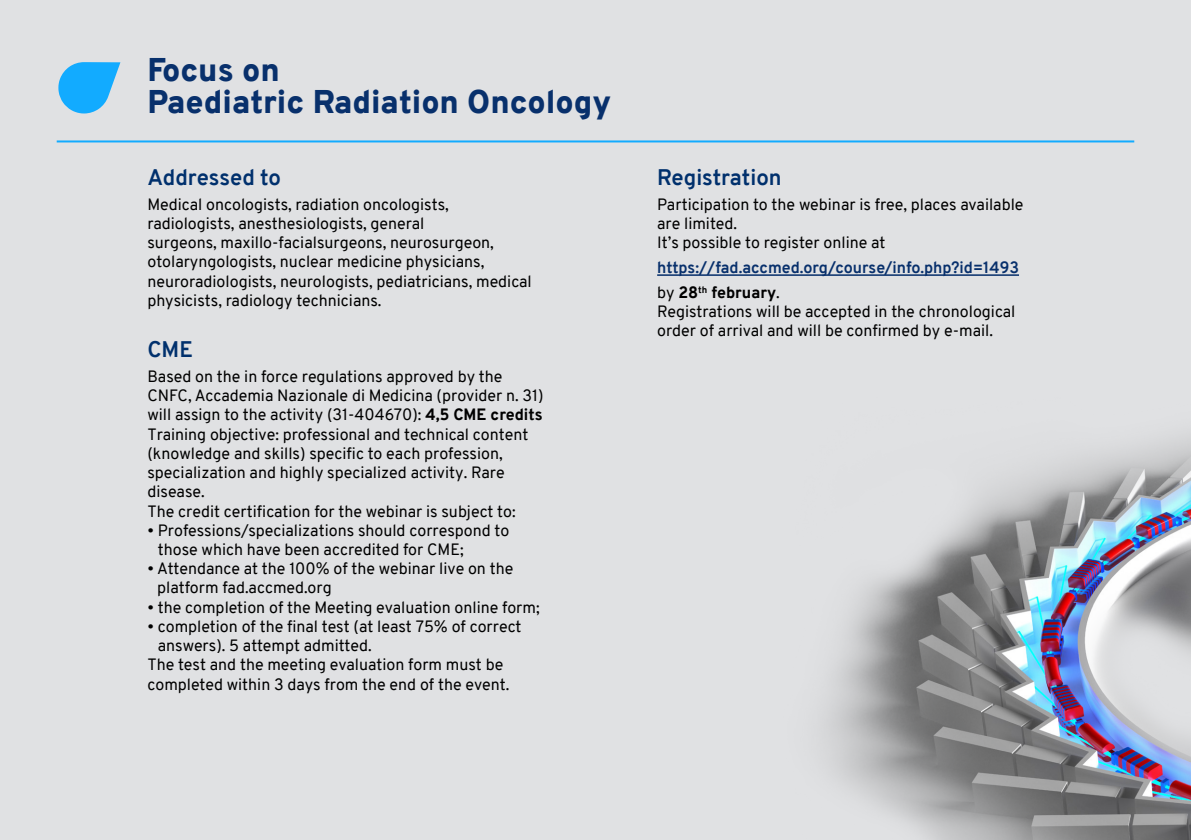
<style>
.page{position:relative;width:1191px;height:840px;background:#fff}
.page>*{position:absolute;margin:0;border:0;box-sizing:border-box;transform-origin:0 0}
.t1{font:900 32px/32px "Overpass";color:#08306c}
.t2{font:700 22px "Overpass";color:#00306d}
.t3{font:16px/19.2px "Overpass";color:#000}
.t4{font:700 16px/24.8px "Overpass";color:#08306c}
.s1{font-weight:800}
.s2{font-weight:400;color:#000}
.s3{font-weight:800;color:#000}
</style>
<div class="page">
<div style="left:0;top:0;width:1191px;height:839px;background:#e0e1e3"></div>
<hr style="left:657px;top:274px;width:362px;height:2px;background:#08306c">
<img style="left:824px;top:437px;width:367px;height:402px">
<hr style="left:57px;top:140px;width:1077px;height:2px;background:#12abff">
<svg style="left:58px;top:62px;width:62px;height:51px"></svg>
<h1 class="t1" style="left:147px;top:54px;width:465px">Focus on<br>Paediatric Radiation Oncology</h1>
<h2 class="t2" style="left:147px;top:161px;width:135px">Addressed to</h2>
<p class="t3" style="left:147px;top:194px;width:386px">Medical oncologists, radiation oncologists, radiologists, anesthesiologists, general<br>surgeons, maxillo-facialsurgeons, neurosurgeon, otolaryngologists, nuclear medicine physicians, neuroradiologists, neurologists, pediatricians, medical physicists, radiology technicians.</p>
<h2 class="t2" style="left:147px;top:333px;width:47px">CME</h2>
<p class="t3" style="left:147px;top:366px;width:398px">Based on the in force regulations approved by the CNFC, Accademia Nazionale di Medicina (provider n. 31) will assign to the activity (31-404670): <span class="s1">4,5 CME credits </span>Training objective: professional and technical content (knowledge and skills) specific to each profession, specialization and highly specialized activity. Rare disease.<br>The credit certification for the webinar is subject to:</p>
<p class="t3" style="left:158px;top:520px;width:353px;text-indent:-10px">• Professions/specializations should correspond to those which have been accredited for CME;</p>
<p class="t3" style="left:157px;top:558px;width:358px;text-indent:-10px">• Attendance at the 100% of the webinar live on the platform fad.accmed.org</p>
<p class="t3" style="left:147px;top:597px;width:394px">• the completion of the Meeting evaluation online form;</p>
<p class="t3" style="left:147px;top:616px;width:375px">• completion of the final test (at least 75% of correct</p>
<p class="t3" style="left:158px;top:635px;width:215px">answers). 5 attempt admitted.</p>
<p class="t3" style="left:147px;top:654px;width:357px">The test and the meeting evaluation form must be</p>
<p class="t3" style="left:147px;top:674px;width:363px">completed within 3 days from the end of the event.</p>
<h2 class="t2" style="left:657px;top:161px;width:126px">Registration</h2>
<p class="t3" style="left:657px;top:194px;width:368px">Participation to the webinar is free, places available are limited.<br>It’s possible to register online at</p>
<p class="t4" style="left:657px;top:255px;width:363px">https://fad.accmed.org/course/info.php?id=1493 <span class="s2">by</span> <span class="s3">28</span><sup>th</sup> <span class="s3">february</span><span class="s2">.</span></p>
<p class="t3" style="left:657px;top:302px;width:360px">Registrations will be accepted in the chronological order of arrival and will be confirmed by e-mail.</p>
</div>
